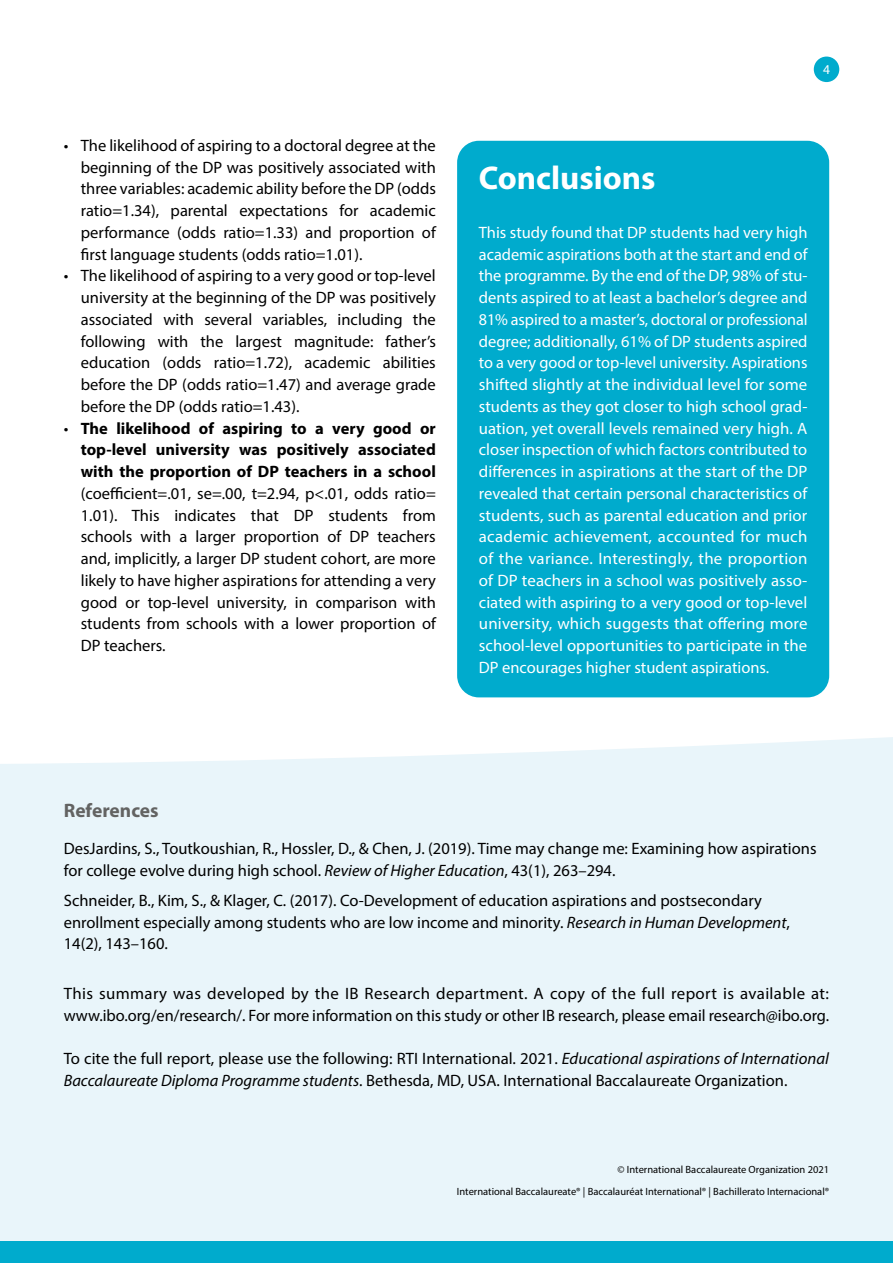
<style>
.page{position:relative;width:893px;height:1263px;background:#fff}
.page>*{position:absolute;margin:0;border:0;box-sizing:border-box;transform-origin:0 0}
.Body_text_-_Subhead{font:700 33px "Myriad Pro";color:#fff}
.Body_text_-_Subhead-2{font:700 19.5px "Myriad Pro";color:#636362}
.Body_text_-_Paragrap{font:16.5px/21.8px "Myriad Pro";color:#000;text-align:justify}
.Body_text_-_Paragrap-2{font:16.5px/21.8px "Myriad Pro";color:#fff;text-align:justify}
.References{font:16.5px/21.8px "Myriad Pro";color:#000}
.Running_head_-_page{font:13.5px "Myriad Pro";color:#fff}
.Copyright_text_at_en{font:10.5px "Myriad Pro";color:#000}
.s1{font-weight:700}
.s2{font-style:italic}
</style>
<div class="page">
<div style="left:0;top:737px;width:893px;height:505px;background:#e9f5fa"></div>
<div style="left:814px;top:57px;width:25px;height:25px;background:#00abcd;border-radius:50%"></div>
<div style="left:0;top:1242px;width:893px;height:21px;background:#00abcd"></div>
<div style="left:457px;top:141px;width:372px;height:556px;background:#00abcd;border-radius:22px"></div>
<p class="Body_text_-_Paragrap" style="left:81px;top:134px;width:357px;text-indent:-17px">• The likelihood of aspiring to a doctoral degree at the beginning of the DP was positively associated with three variables: academic ability before the DP (odds ratio=1.34), parental expectations for academic performance (odds ratio=1.33) and proportion of first language students (odds ratio=1.01).</p>
<p class="Body_text_-_Paragrap" style="left:81px;top:265px;width:357px;text-indent:-17px">• The likelihood of aspiring to a very good or top-level university at the beginning of the DP was positively associated with several variables, including the following with the largest magnitude: father’s education (odds ratio=1.72), academic abilities before the DP (odds ratio=1.47) and average grade before the DP (odds ratio=1.43).</p>
<p class="Body_text_-_Paragrap" style="left:81px;top:417px;width:357px;text-indent:-17px">• <span class="s1">The likelihood of aspiring to a very good or top-level university was positively associated with the proportion of DP teachers in a school </span>(coefficient=.01, se=.00, t=2.94, p&lt;.01, odds ratio= 1.01). This indicates that DP students from schools with a larger proportion of DP teachers and, implicitly, a larger DP student cohort, are more likely to have higher aspirations for attending a very good or top-level university, in comparison with students from schools with a lower proportion of DP teachers.</p>
<p class="Running_head_-_page" style="left:823px;top:61px;width:8px">4</p>
<p class="Body_text_-_Subhead" style="left:479px;top:156px;width:178px">Conclusions</p>
<p class="Body_text_-_Paragrap-2" style="left:479px;top:221px;width:330px">This study found that DP students had very high academic aspirations both at the start and end of the programme. By the end of the DP, 98% of stu&shy;dents aspired to at least a bachelor’s degree and 81% aspired to a master’s, doctoral or professional degree; additionally, 61% of DP students aspired to a very good or top-level university. Aspirations shifted slightly at the individual level for some students as they got closer to high school grad&shy;uation, yet overall levels remained very high. A closer inspection of which factors contributed to differences in aspirations at the start of the DP revealed that certain personal characteristics of students, such as parental education and prior academic achievement, accounted for much of the variance. Interestingly, the proportion of DP teachers in a school was positively asso&shy;ciated with aspiring to a very good or top-level university, which suggests that offering more school-level opportunities to participate in the DP encourages higher student aspirations.</p>
<p class="Body_text_-_Subhead-2" style="left:64px;top:797px;width:96px">References</p>
<p class="References" style="left:64px;top:837px;width:754px">DesJardins, S., Toutkoushian, R., Hossler, D., &amp; Chen, J. (2019). Time may change me: Examining how aspirations for college evolve during high school. <span class="s2">Review of Higher Education</span>, 43(1), 263–294.</p>
<p class="References" style="left:64px;top:889px;width:728px">Schneider, B., Kim, S., &amp; Klager, C. (2017). Co-Development of education aspirations and postsecondary enrollment especially among students who are low income and minority. <span class="s2">Research in Human Development</span>,<br>14(2), 143–160.</p>
<p class="Body_text_-_Paragrap" style="left:64px;top:982px;width:767px">This summary was developed by the IB Research department. A copy of the full report is available at: www.ibo.org/en/research/. For more information on this study or other IB research, please email research@ibo.org.</p>
<p class="Body_text_-_Paragrap" style="left:64px;top:1048px;width:767px">To cite the full report, please use the following: RTI International. 2021. <span class="s2">Educational aspirations of International<br>Baccalaureate Diploma Programme students</span>. Bethesda, MD, USA. International Baccalaureate Organization.</p>
<p class="Copyright_text_at_en" style="left:618px;top:1163px;width:213px">© International Baccalaureate Organization 2021</p>
<p class="Copyright_text_at_en" style="left:457px;top:1185px;width:374px">International Baccalaureate® | Baccalauréat International® | Bachillerato Internacional®</p>
</div>
